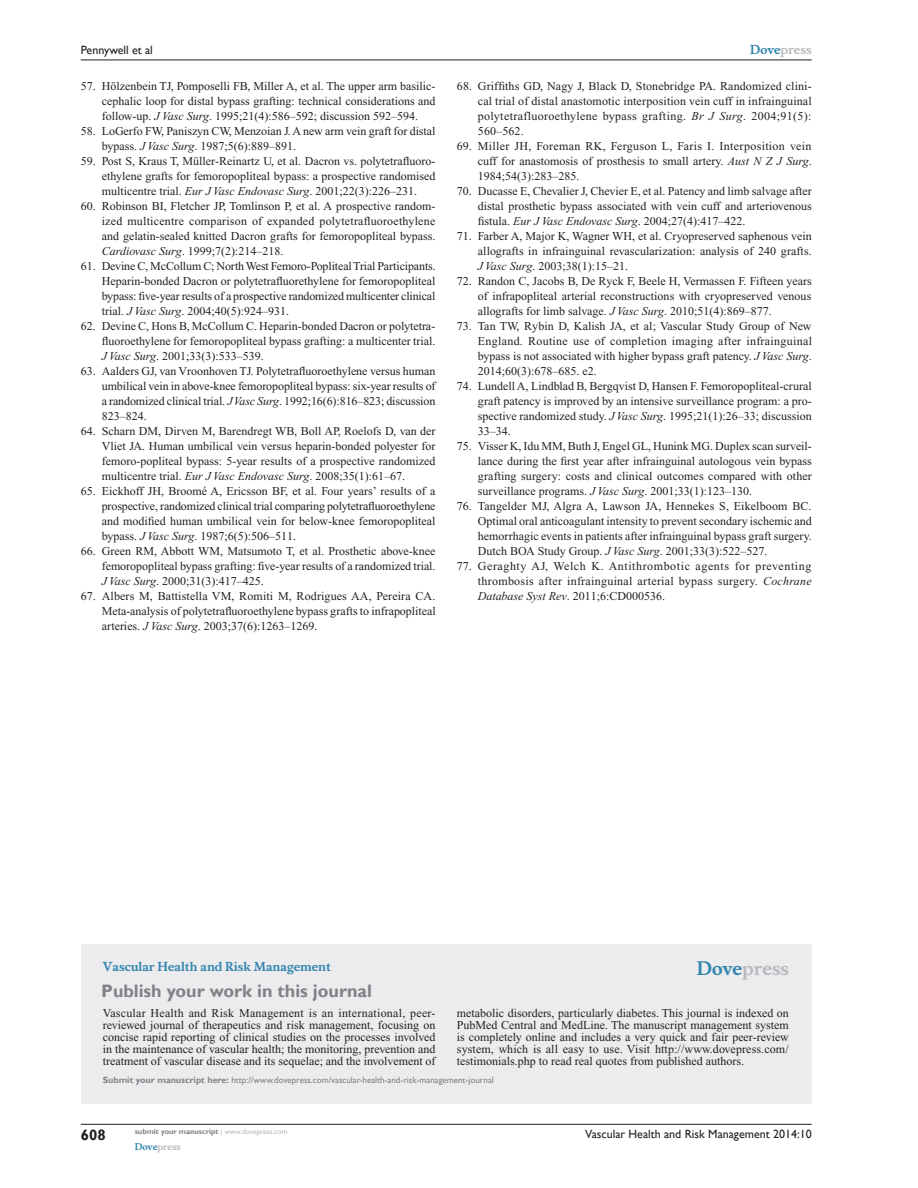
<style>
.page{position:relative;width:918px;height:1188px;background:#fff}
.page>*{position:absolute;margin:0;border:0;box-sizing:border-box;transform-origin:0 0}
.PromBx-H1{font:700 18px "Gill Sans";color:#808285}
.PromBx-Brand{font:700 18px "Musee";color:#b8b9bc}
.t1{font:700 15px "Gill Sans";color:#231f20}
.RefNL2{font:12px/15px "Times New Roman";color:#231f20;text-align:justify}
.PromBx-Tx{font:12px/12px "Times New Roman";color:#231f20;text-align:justify}
.t2{font:12px "Gill Sans";color:#231f20}
.PromBx-JrnlName{font:700 12px "Musee";color:#3485ae}
.t3{font:700 12px "Musee";color:#b8b9bc}
.PromBx-SubmitMssWebA{font:9px "Gill Sans";color:#808285}
.t4{font:700 9px "Musee";color:#b8b9bc}
.t5{font:700 7.5px "Gill Sans";color:#808285}
.s1{font-style:italic}
.s2{color:#3485ae}
.s3{font-weight:700}
.s4{font-weight:400;color:#b8b9bc}
</style>
<div class="page">
<div style="left:81px;top:944px;width:731px;height:159px;background:#ececee"></div>
<hr style="left:81px;top:1124px;width:731px;height:1px;background:#231f20">
<hr style="left:81px;top:60px;width:731px;height:1px;background:#231f20">
<p class="t2" style="left:81px;top:43px;width:74px">Pennywell et al</p>
<p class="RefNL2" style="left:102px;top:79px;width:335px;text-indent:-21px">57. Hölzenbein TJ, Pomposelli FB, Miller A, et al. The upper arm basilic&shy;cephalic loop for distal bypass grafting: technical considerations and follow-up. <span class="s1">J Vasc Surg</span>. 1995;21(4):586–592; discussion 592–594.</p>
<p class="RefNL2" style="left:102px;top:124px;width:335px;text-indent:-21px">58. LoGerfo FW, Paniszyn CW, Menzoian J. A new arm vein graft for distal bypass. <span class="s1">J Vasc Surg</span>. 1987;5(6):889–891.</p>
<p class="RefNL2" style="left:102px;top:154px;width:335px;text-indent:-21px">59. Post S, Kraus T, Müller-Reinartz U, et al. Dacron vs. polytetrafluoro&shy;ethylene grafts for femoropopliteal bypass: a prospective randomised multicentre trial. <span class="s1">Eur J Vasc Endovasc Surg</span>. 2001;22(3):226–231.</p>
<p class="RefNL2" style="left:102px;top:199px;width:335px;text-indent:-21px">60. Robinson BI, Fletcher JP, Tomlinson P, et al. A prospective random&shy;ized multicentre comparison of expanded polytetrafluoroethylene and gelatin-sealed knitted Dacron grafts for femoropopliteal bypass.<br><span class="s1">Cardiovasc Surg</span>. 1999;7(2):214–218.</p>
<p class="RefNL2" style="left:102px;top:259px;width:335px;text-indent:-21px">61. Devine C, McCollum C; North West Femoro-Popliteal Trial Participants.<br>Heparin-bonded Dacron or polytetrafluorethylene for femoropopliteal bypass: five-year results of a prospective randomized multicenter clinical trial. <span class="s1">J Vasc Surg</span>. 2004;40(5):924–931.</p>
<p class="RefNL2" style="left:102px;top:319px;width:335px;text-indent:-21px">62. Devine C, Hons B, McCollum C. Heparin-bonded Dacron or polytetra&shy;fluoroethylene for femoropopliteal bypass grafting: a multicenter trial.<br><span class="s1">J Vasc Surg</span>. 2001;33(3):533–539.</p>
<p class="RefNL2" style="left:102px;top:364px;width:335px;text-indent:-21px">63. Aalders GJ, van Vroonhoven TJ. Polytetrafluoroethylene versus human umbilical vein in above-knee femoropopliteal bypass: six-year results of a randomized clinical trial. <span class="s1">J Vasc Surg</span>. 1992;16(6):816–823; discussion 823–824.</p>
<p class="RefNL2" style="left:102px;top:424px;width:335px;text-indent:-21px">64. Scharn DM, Dirven M, Barendregt WB, Boll AP, Roelofs D, van der Vliet JA. Human umbilical vein versus heparin-bonded polyester for femoro-popliteal bypass: 5-year results of a prospective randomized multicentre trial. <span class="s1">Eur J Vasc Endovasc Surg</span>. 2008;35(1):61–67.</p>
<p class="RefNL2" style="left:102px;top:484px;width:335px;text-indent:-21px">65. Eickhoff JH, Broomé A, Ericsson BF, et al. Four years’ results of a prospective, randomized clinical trial comparing polytetrafluoroethylene and modified human umbilical vein for below-knee femoropopliteal bypass. <span class="s1">J Vasc Surg</span>. 1987;6(5):506–511.</p>
<p class="RefNL2" style="left:102px;top:544px;width:335px;text-indent:-21px">66. Green RM, Abbott WM, Matsumoto T, et al. Prosthetic above-knee femoropopliteal bypass grafting: five-year results of a randomized trial.<br><span class="s1">J Vasc Surg</span>. 2000;31(3):417–425.</p>
<p class="RefNL2" style="left:102px;top:589px;width:336px;text-indent:-21px">67. Albers M, Battistella VM, Romiti M, Rodrigues AA, Pereira CA.<br>Meta-analysis of polytetrafluoroethylene bypass grafts to infrapopliteal arteries. <span class="s1">J Vasc Surg</span>. 2003;37(6):1263–1269.</p>
<p class="t3" style="left:750px;top:43px;width:63px"><span class="s2">Dove</span>press</p>
<p class="RefNL2" style="left:478px;top:79px;width:335px;text-indent:-21px">68. Griffiths GD, Nagy J, Black D, Stonebridge PA. Randomized clini&shy;cal trial of distal anastomotic interposition vein cuff in infrainguinal polytetrafluoroethylene bypass grafting. <span class="s1">Br J Surg</span>. 2004;91(5):<br>560–562.</p>
<p class="RefNL2" style="left:478px;top:139px;width:335px;text-indent:-21px">69. Miller JH, Foreman RK, Ferguson L, Faris I. Interposition vein cuff for anastomosis of prosthesis to small artery. <span class="s1">Aust N Z J Surg</span>.<br>1984;54(3):283–285.</p>
<p class="RefNL2" style="left:478px;top:184px;width:335px;text-indent:-21px">70. Ducasse E, Chevalier J, Chevier E, et al. Patency and limb salvage after distal prosthetic bypass associated with vein cuff and arteriovenous fistula. <span class="s1">Eur J Vasc Endovasc Surg</span>. 2004;27(4):417–422.</p>
<p class="RefNL2" style="left:478px;top:229px;width:335px;text-indent:-21px">71. Farber A, Major K, Wagner WH, et al. Cryopreserved saphenous vein allografts in infrainguinal revascularization: analysis of 240 grafts.<br><span class="s1">J Vasc Surg</span>. 2003;38(1):15–21.</p>
<p class="RefNL2" style="left:478px;top:274px;width:335px;text-indent:-21px">72. Randon C, Jacobs B, De Ryck F, Beele H, Vermassen F. Fifteen years of infrapopliteal arterial reconstructions with cryopreserved venous allografts for limb salvage. <span class="s1">J Vasc Surg</span>. 2010;51(4):869–877.</p>
<p class="RefNL2" style="left:478px;top:319px;width:336px;text-indent:-21px">73. Tan TW, Rybin D, Kalish JA, et al; Vascular Study Group of New England. Routine use of completion imaging after infrainguinal bypass is not associated with higher bypass graft patency. <span class="s1">J Vasc Surg</span>.<br>2014;60(3):678–685. e2.</p>
<p class="RefNL2" style="left:478px;top:379px;width:335px;text-indent:-21px">74. Lundell A, Lindblad B, Bergqvist D, Hansen F. Femoropopliteal-crural graft patency is improved by an intensive surveillance program: a pro&shy;spective randomized study. <span class="s1">J Vasc Surg</span>. 1995;21(1):26–33; discussion 33–34.</p>
<p class="RefNL2" style="left:478px;top:439px;width:335px;text-indent:-21px">75. Visser K, Idu MM, Buth J, Engel GL, Hunink MG. Duplex scan surveil&shy;lance during the first year after infrainguinal autologous vein bypass grafting surgery: costs and clinical outcomes compared with other surveillance programs. <span class="s1">J Vasc Surg</span>. 2001;33(1):123–130.</p>
<p class="RefNL2" style="left:478px;top:499px;width:336px;text-indent:-21px">76. Tangelder MJ, Algra A, Lawson JA, Hennekes S, Eikelboom BC.<br>Optimal oral anticoagulant intensity to prevent secondary ischemic and hemorrhagic events in patients after infrainguinal bypass graft surgery.<br>Dutch BOA Study Group. <span class="s1">J Vasc Surg</span>. 2001;33(3):522–527.</p>
<p class="RefNL2" style="left:478px;top:559px;width:335px;text-indent:-21px">77. Geraghty AJ, Welch K. Antithrombotic agents for preventing thrombosis after infrainguinal arterial bypass surgery. <span class="s1">Cochrane Database Syst Rev</span>. 2011;6:CD000536.</p>
<p class="PromBx-JrnlName" style="left:103px;top:959px;width:230px">Vascular Health and Risk Management</p>
<p class="PromBx-H1" style="left:101px;top:980px;width:272px">Publish your work in this journal</p>
<p class="PromBx-Brand" style="left:697px;top:958px;width:94px"><span class="s2">Dove</span>press</p>
<p class="PromBx-Tx" style="left:103px;top:1007px;width:334px">Vascular Health and Risk Management is an international, peer&shy;reviewed journal of therapeutics and risk management, focusing on concise rapid reporting of clinical studies on the processes involved in the maintenance of vascular health; the monitoring, prevention and treatment of vascular disease and its sequelae; and the involvement of</p>
<p class="PromBx-Tx" style="left:457px;top:1007px;width:333px">metabolic disorders, particularly diabetes. This journal is indexed on PubMed Central and MedLine. The manuscript management system is completely online and includes a very quick and fair peer-review system, which is all easy to use. Visit http://www.dovepress.com/ testimonials.php to read real quotes from published authors.</p>
<p class="PromBx-SubmitMssWebA" style="left:103px;top:1075px;width:393px"><span class="s3">Submit your manuscript here:</span> http://www.dovepress.com/vascular-health-and-risk-management-journal</p>
<p class="t1" style="left:81px;top:1126px;width:26px">608</p>
<p class="t5" style="left:135px;top:1127px;width:154px">submit your manuscript <span class="s4">| www.dovepress.com</span></p>
<p class="t4" style="left:135px;top:1141px;width:48px"><span class="s2">Dove</span>press</p>
<p class="t2" style="left:585px;top:1127px;width:228px">Vascular Health and Risk Management 2014:10</p>
</div>
